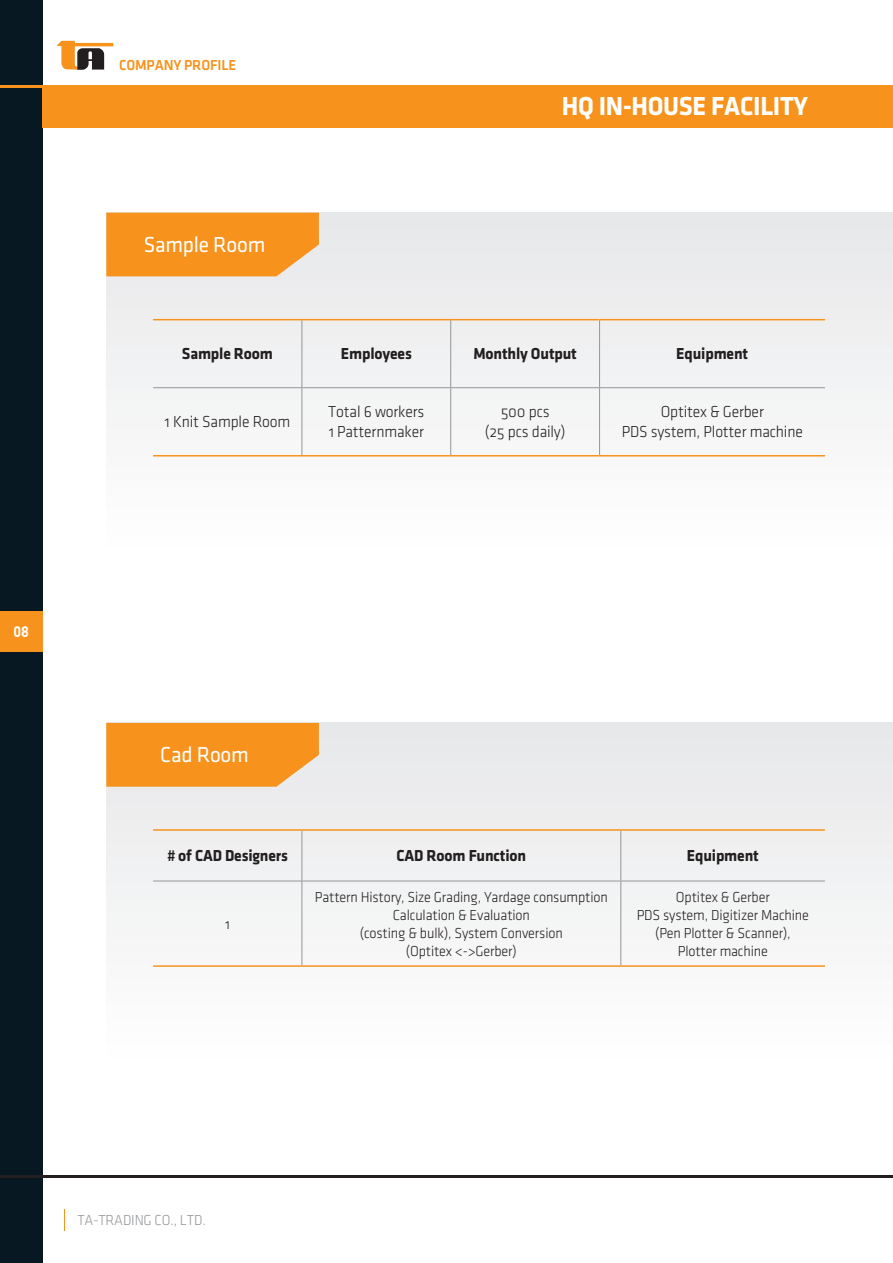
<style>
.page{position:relative;width:893px;height:1263px;background:#fff}
.page>*{position:absolute;margin:0;border:0;box-sizing:border-box;transform-origin:0 0}
.t1{font:700 27px "Klavika";letter-spacing:-.01em;color:#fff;scale:.95 1}
.t2{font:22.5px "Klavika Regular OSF";letter-spacing:-.01em;color:#fff;scale:.95 1}
.t3{font:16.5px/19.8px "Klavika Light OSF";letter-spacing:-.01em;color:#231f20;text-align:center;scale:.95 1}
.t4{font:700 16.5px "Klavika";letter-spacing:-.01em;color:#231f20;scale:.95 1}
.t5{font:15px/18px "Klavika Light OSF";letter-spacing:-.01em;color:#231f20;text-align:center;scale:.95 1}
.t6{font:15px "Klavika Light OSF";letter-spacing:-.01em;color:#939598;scale:.95 1}
.t7{font:15px "Klavika Med Caps SC";letter-spacing:-.01em;color:#f7931d;scale:.95 1}
.t8{font:700 15px "DINCE";color:#fff;scale:.95 1}
</style>
<div class="page">
<div style="left:0;top:610px;width:43px;height:43px;background:#f7931d"></div>
<div style="left:0;top:0;width:43px;height:610px;background:#071822"></div>
<div style="left:0;top:653px;width:43px;height:610px;background:#071822"></div>
<hr style="left:0;top:85px;width:893px;height:2px;background:#f7931d">
<svg style="left:57px;top:41px;width:56px;height:29px"></svg>
<hr style="left:0;top:1176px;width:893px;height:2px;background:#231f20">
<svg style="left:64px;top:1210px;width:1px;height:21px"></svg>
<div style="left:106px;top:213px;width:787px;height:340px;background:#f3f4f4"></div>
<div style="left:106px;top:723px;width:787px;height:340px;background:#f3f4f4"></div>
<div style="left:106px;top:213px;width:213px;height:63px;background:#f7931d"></div>
<svg style="left:106px;top:723px;width:213px;height:64px;background:#f69728"></svg>
<hr style="left:153px;top:319px;width:149px;height:1px;background:#f7931d">
<hr style="left:302px;top:319px;width:149px;height:1px;background:#f7931d">
<hr style="left:451px;top:319px;width:149px;height:1px;background:#f7931d">
<hr style="left:600px;top:319px;width:225px;height:1px;background:#f7931d">
<hr style="left:153px;top:455px;width:149px;height:1px;background:#f7931d">
<hr style="left:302px;top:455px;width:149px;height:1px;background:#f7931d">
<hr style="left:451px;top:455px;width:149px;height:1px;background:#f7931d">
<hr style="left:600px;top:455px;width:225px;height:1px;background:#f7931d">
<hr style="left:302px;top:320px;width:1px;height:67px;background:#939598">
<hr style="left:450px;top:320px;width:1px;height:67px;background:#939598">
<hr style="left:599px;top:320px;width:1px;height:67px;background:#939598">
<hr style="left:153px;top:387px;width:149px;height:1px;background:#939598">
<hr style="left:302px;top:387px;width:149px;height:1px;background:#939598">
<hr style="left:302px;top:388px;width:1px;height:67px;background:#939598">
<hr style="left:451px;top:387px;width:149px;height:1px;background:#939598">
<hr style="left:450px;top:388px;width:1px;height:67px;background:#939598">
<hr style="left:600px;top:387px;width:225px;height:1px;background:#939598">
<hr style="left:599px;top:388px;width:1px;height:67px;background:#939598">
<hr style="left:302px;top:831px;width:1px;height:50px;background:#939598">
<hr style="left:620px;top:831px;width:1px;height:50px;background:#939598">
<hr style="left:153px;top:881px;width:149px;height:1px;background:#939598">
<hr style="left:302px;top:881px;width:319px;height:1px;background:#939598">
<hr style="left:302px;top:881px;width:1px;height:84px;background:#939598">
<hr style="left:621px;top:881px;width:204px;height:1px;background:#939598">
<hr style="left:620px;top:881px;width:1px;height:84px;background:#939598">
<hr style="left:153px;top:829px;width:149px;height:2px;background:#f7931d">
<hr style="left:302px;top:829px;width:319px;height:2px;background:#f7931d">
<hr style="left:621px;top:829px;width:204px;height:2px;background:#f7931d">
<hr style="left:153px;top:965px;width:149px;height:2px;background:#f7931d">
<hr style="left:302px;top:965px;width:319px;height:2px;background:#f7931d">
<hr style="left:621px;top:965px;width:204px;height:2px;background:#f7931d">
<div style="left:43px;top:85px;width:850px;height:43px;background:#f7931d"></div>
<p class="t8" style="left:14px;top:621px;width:18px">08</p>
<p class="t7" style="left:119px;top:57px;width:125px">COMPANY PROFILE</p>
<h2 class="t2" style="left:144px;top:233px;width:130px">Sample Room</h2>
<h1 class="t1" style="left:562px;top:92px;width:261px">HQ IN-HOUSE FACILITY</h1>
<p class="t4" style="left:182px;top:345px;width:97px">Sample Room</p>
<p class="t4" style="left:341px;top:345px;width:76px">Employees</p>
<p class="t4" style="left:473px;top:345px;width:110px">Monthly Output</p>
<p class="t4" style="left:676px;top:345px;width:77px">Equipment</p>
<p class="t3" style="left:165px;top:412px;width:134px">1 Knit Sample Room</p>
<p class="t3" style="left:328px;top:402px;width:103px;text-align:left">Total 6 workers<br>1 Patternmaker</p>
<p class="t3" style="left:485px;top:402px;width:86px">500 pcs<br>(25 pcs daily)</p>
<p class="t3" style="left:622px;top:402px;width:192px">Optitex &amp; Gerber<br>PDS system, Plotter machine</p>
<h2 class="t2" style="left:160px;top:743px;width:95px">Cad Room</h2>
<p class="t4" style="left:167px;top:846px;width:129px"># of CAD Designers</p>
<p class="t4" style="left:397px;top:846px;width:138px">CAD Room Function</p>
<p class="t4" style="left:687px;top:846px;width:77px">Equipment</p>
<p class="t5" style="left:225px;top:915px;width:7px">1</p>
<p class="t5" style="left:315px;top:888px;width:310px">Pattern History, Size Grading, Yardage consumption Calculation &amp; Evaluation<br>(costing &amp; bulk), System Conversion<br>(Optitex &lt;-&gt;Gerber)</p>
<p class="t5" style="left:637px;top:888px;width:183px">Optitex &amp; Gerber<br>PDS system, Digitizer Machine (Pen Plotter &amp; Scanner),<br>Plotter machine</p>
<p class="t6" style="left:77px;top:1213px;width:137px">TA-TRADING CO., LTD.</p>
</div>
